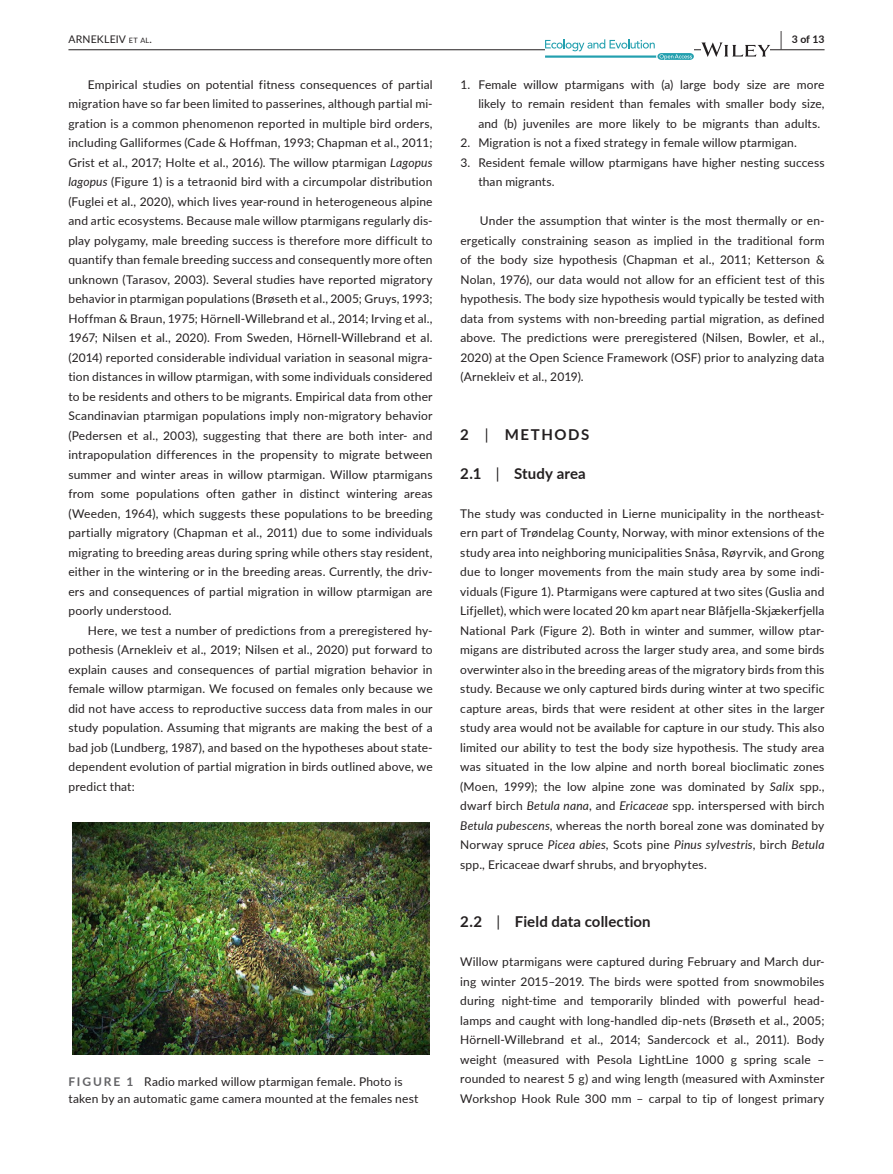
<style>
.page{position:relative;width:893px;height:1174px;background:#fff}
.page>*{position:absolute;margin:0;border:0;box-sizing:border-box;transform-origin:0 0}
.t1{font:700 15px "Lato";letter-spacing:.01em;color:#231f20}
.t2{font:700 15px "Lato";letter-spacing:.11em;color:#231f20}
.t3{font:12px/19.5px "Lato";letter-spacing:.015em;color:#231f20;text-align:justify}
.t4{font:10.5px "Lato";letter-spacing:.02em;color:#231f20}
.t5{font:700 10.5px "Lato";color:#231f20}
.s1{font-size:7.35px}
.s2{font-size:19.5px}
.s3{font-style:italic}
.s4{font-weight:400}
.s5{font-weight:700;color:#636366}
</style>
<div class="page">
<hr style="left:68px;top:49px;width:756px;height:1px;background:#231f20">
<svg style="left:545px;top:39px;width:149px;height:21px"></svg>
<svg style="left:701px;top:42px;width:69px;height:15px"></svg>
<div style="left:68px;top:822px;width:365px;height:232px;background:linear-gradient(to bottom,#fff,#fff)"></div>
<img style="left:72px;top:822px;width:357px;height:232px">
<p class="t4" style="left:68px;top:31px;width:85px">ARNEKLEIV <span class="s1">et al</span>.</p>
<p class="t5" style="left:780px;top:31px;width:46px"><span class="s2">|</span> 3 of 13</p>
<p class="t3" style="left:68px;top:74px;width:366px;text-indent:20px">Empirical studies on potential fitness consequences of partial migration have so far been limited to passerines, although partial mi&shy;gration is a common phenomenon reported in multiple bird orders, including Galliformes (Cade &amp; Hoffman, 1993; Chapman et al., 2011; Grist et al., 2017; Holte et al., 2016). The willow ptarmigan <span class="s3">Lagopus lagopus</span> (Figure 1) is a tetraonid bird with a circumpolar distribution (Fuglei et al., 2020), which lives year-round in heterogeneous alpine and artic ecosystems. Because male willow ptarmigans regularly dis&shy;play polygamy, male breeding success is therefore more difficult to quantify than female breeding success and consequently more often unknown (Tarasov, 2003). Several studies have reported migratory behavior in ptarmigan populations (Brøseth et al., 2005; Gruys, 1993; Hoffman &amp; Braun, 1975; Hörnell-Willebrand et al., 2014; Irving et al., 1967; Nilsen et al., 2020). From Sweden, Hörnell-Willebrand et al. (2014) reported considerable individual variation in seasonal migra&shy;tion distances in willow ptarmigan, with some individuals considered to be residents and others to be migrants. Empirical data from other Scandinavian ptarmigan populations imply non-migratory behavior (Pedersen et al., 2003), suggesting that there are both inter- and intrapopulation differences in the propensity to migrate between summer and winter areas in willow ptarmigan. Willow ptarmigans from some populations often gather in distinct wintering areas (Weeden, 1964), which suggests these populations to be breeding partially migratory (Chapman et al., 2011) due to some individuals migrating to breeding areas during spring while others stay resident, either in the wintering or in the breeding areas. Currently, the driv&shy;ers and consequences of partial migration in willow ptarmigan are poorly understood.</p>
<p class="t3" style="left:68px;top:620px;width:366px;text-indent:20px">Here, we test a number of predictions from a preregistered hy&shy;pothesis (Arnekleiv et al., 2019; Nilsen et al., 2020) put forward to explain causes and consequences of partial migration behavior in female willow ptarmigan. We focused on females only because we did not have access to reproductive success data from males in our study population. Assuming that migrants are making the best of a bad job (Lundberg, 1987), and based on the hypotheses about state&shy;dependent evolution of partial migration in birds outlined above, we predict that:</p>
<p class="t3" style="left:478px;top:74px;width:348px;text-indent:-18px">1. Female willow ptarmigans with (a) large body size are more likely to remain resident than females with smaller body size, and (b) juveniles are more likely to be migrants than adults.</p>
<p class="t3" style="left:460px;top:132px;width:338px">2. Migration is not a fixed strategy in female willow ptarmigan.</p>
<p class="t3" style="left:478px;top:152px;width:348px;text-indent:-18px">3. Resident female willow ptarmigans have higher nesting success than migrants.</p>
<p class="t3" style="left:460px;top:210px;width:366px;text-indent:19px">Under the assumption that winter is the most thermally or en&shy;ergetically constraining season as implied in the traditional form of the body size hypothesis (Chapman et al., 2011; Ketterson &amp; Nolan, 1976), our data would not allow for an efficient test of this hypothesis. The body size hypothesis would typically be tested with data from systems with non-breeding partial migration, as defined above. The predictions were preregistered (Nilsen, Bowler, et al., 2020) at the Open Science Framework (OSF) prior to analyzing data (Arnekleiv et al., 2019).</p>
<p class="t2" style="left:460px;top:423px;width:131px">2 <span class="s4">|</span> METHODS</p>
<p class="t1" style="left:460px;top:462px;width:127px">2.1 <span class="s4">|</span> Study area</p>
<p class="t3" style="left:460px;top:503px;width:366px">The study was conducted in Lierne municipality in the northeast&shy;ern part of Trøndelag County, Norway, with minor extensions of the study area into neighboring municipalities Snåsa, Røyrvik, and Grong due to longer movements from the main study area by some indi&shy;viduals (Figure 1). Ptarmigans were captured at two sites (Guslia and Lifjellet), which were located 20 km apart near Blåfjella-Skjækerfjella National Park (Figure 2). Both in winter and summer, willow ptar&shy;migans are distributed across the larger study area, and some birds overwinter also in the breeding areas of the migratory birds from this study. Because we only captured birds during winter at two specific capture areas, birds that were resident at other sites in the larger study area would not be available for capture in our study. This also limited our ability to test the body size hypothesis. The study area was situated in the low alpine and north boreal bioclimatic zones (Moen, 1999); the low alpine zone was dominated by <span class="s3">Salix</span> spp., dwarf birch <span class="s3">Betula nana</span>, and <span class="s3">Ericaceae</span> spp. interspersed with birch <span class="s3">Betula pubescens</span>, whereas the north boreal zone was dominated by Norway spruce <span class="s3">Picea abies</span>, Scots pine <span class="s3">Pinus sylvestris</span>, birch <span class="s3">Betula </span>spp., Ericaceae dwarf shrubs, and bryophytes.</p>
<p class="t3" style="left:68px;top:1073px;width:352px;line-height:16.5px"><span class="s5">FIGURE 1</span> Radio marked willow ptarmigan female. Photo is taken by an automatic game camera mounted at the females nest</p>
<p class="t1" style="left:460px;top:911px;width:192px">2.2 <span class="s4">|</span> Field data collection</p>
<p class="t3" style="left:460px;top:951px;width:366px">Willow ptarmigans were captured during February and March dur&shy;ing winter 2015–2019. The birds were spotted from snowmobiles during night-time and temporarily blinded with powerful head&shy;lamps and caught with long-handled dip-nets (Brøseth et al., 2005; Hörnell-Willebrand et al., 2014; Sandercock et al., 2011). Body weight (measured with Pesola LightLine 1000 g spring scale – rounded to nearest 5 g) and wing length (measured with Axminster Workshop Hook Rule 300 mm – carpal to tip of longest primary</p>
</div>
